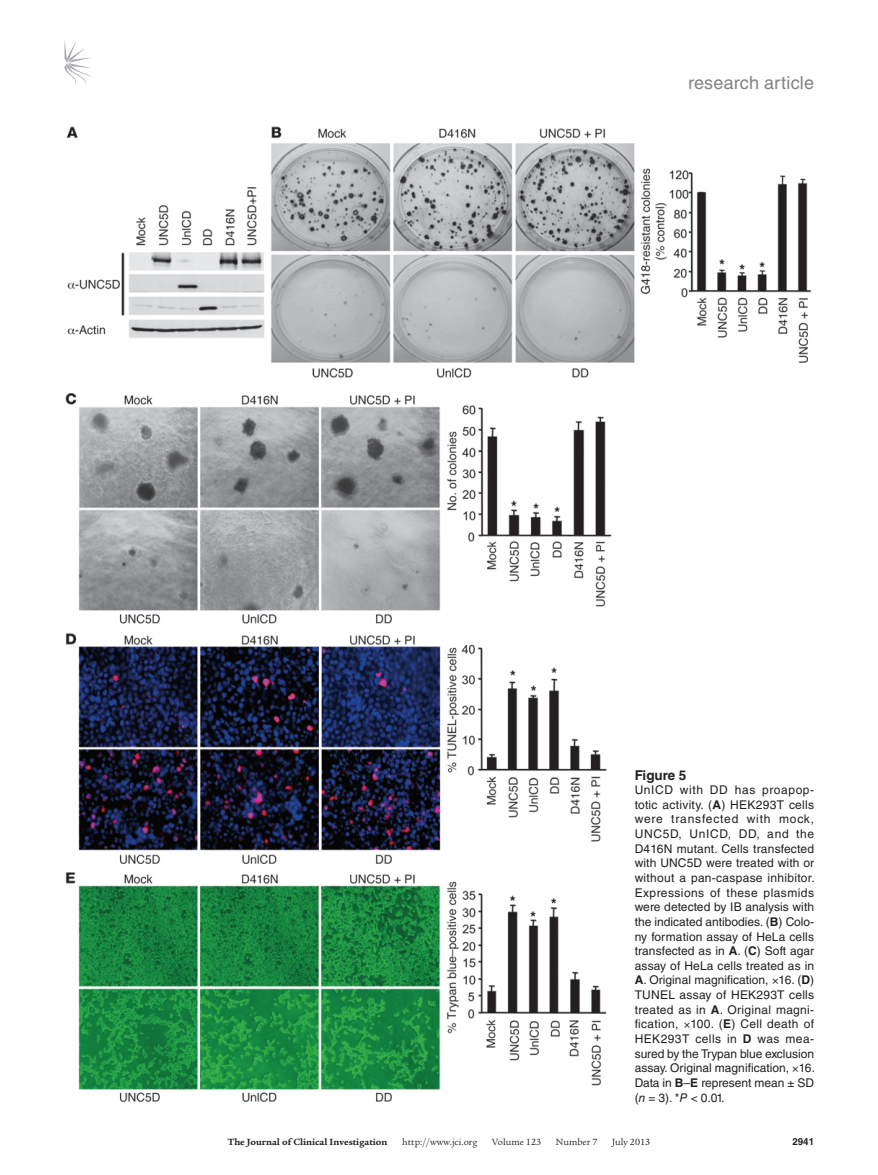
<style>
.page{position:relative;width:878px;height:1175px;background:#fff}
.page>*{position:absolute;margin:0;border:0;box-sizing:border-box;transform-origin:0 0}
.t1{font:18px "Helvetica LT Std";letter-spacing:.01em;color:#808285}
.t2{font:700 13.5px "Helvetica LT Std";color:#231f20}
.t3{font:12px/14.7px "Helvetica LT Std";color:#231f20;text-align:justify}
.t4{font:9.75px "Legacy Serif Std";color:#231f20}
.t5{font:700 9.75px "Legacy Serif Std";color:#231f20}
.t6{font:700 9.75px "Helvetica LT Std";color:#231f20}
.s1{font-weight:700}
.s2{font-style:italic}
</style>
<div class="page">
<svg style="left:64px;top:40px;width:27px;height:45px"></svg>
<img style="left:65px;top:126px;width:746px;height:977px">
<svg style="left:772px;top:978px;width:6px;height:6px"></svg>
<svg style="left:684px;top:1022px;width:5px;height:6px"></svg>
<svg style="left:792px;top:1066px;width:6px;height:6px"></svg>
<h1 class="t1" style="left:688px;top:73px;width:127px">research article</h1>
<p class="t2" style="left:634px;top:766px;width:53px">Figure 5</p>
<p class="t3" style="left:634px;top:782px;width:182px">UnICD with DD has proapop&shy;totic activity. (<span class="s1">A</span>) HEK293T cells were transfected with mock, UNC5D, UnICD, DD, and the D416N mutant. Cells transfected with UNC5D were treated with or without a pan-caspase inhibitor.<br>Expressions of these plasmids were detected by IB analysis with the indicated antibodies. (<span class="s1">B</span>) Colo&shy;ny formation assay of HeLa cells transfected as in <span class="s1">A</span>. (<span class="s1">C</span>) Soft agar assay of HeLa cells treated as in <span class="s1">A</span>. Original magnification, 16. (<span class="s1">D</span>)<br>TUNEL assay of HEK293T cells treated as in <span class="s1">A</span>. Original magni&shy;fication, 100. (<span class="s1">E</span>) Cell death of HEK293T cells in <span class="s1">D</span> was mea&shy;sured by the Trypan blue exclusion assay. Original magnification, 16.<br>Data in <span class="s1">B</span>–<span class="s1">E</span> represent mean ± SD (<span class="s2">n</span> = 3). *<span class="s2">P</span> &lt; 0.01.</p>
<p class="t5" style="left:228px;top:1135px;width:161px">The Journal of Clinical Investigation</p>
<p class="t4" style="left:402px;top:1136px;width:77px">http://www.jci.org</p>
<p class="t4" style="left:492px;top:1136px;width:50px">Volume 123</p>
<p class="t4" style="left:556px;top:1136px;width:43px">Number 7</p>
<p class="t4" style="left:612px;top:1136px;width:40px">July 2013</p>
<p class="t6" style="left:792px;top:1135px;width:23px">2941</p>
</div>
